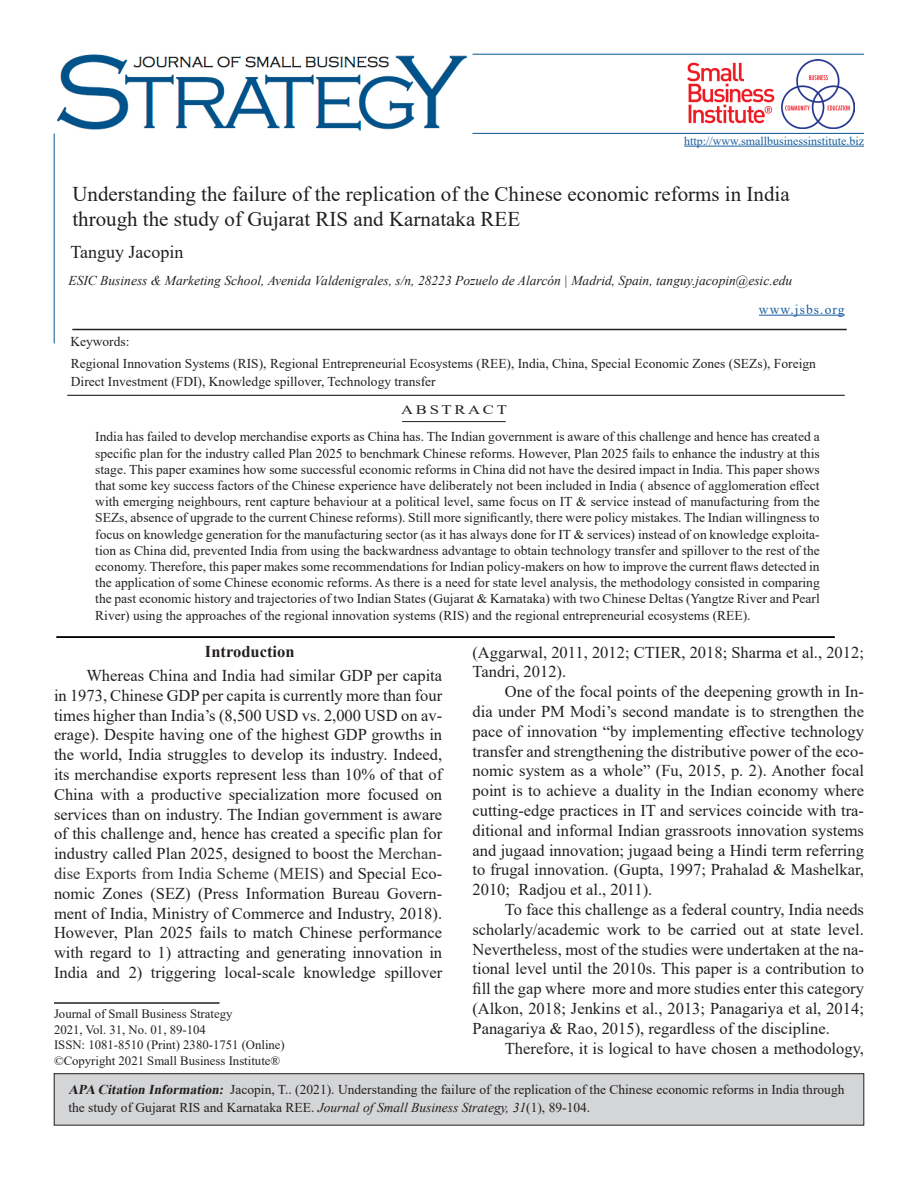
<style>
.page{position:relative;width:918px;height:1188px;background:#fff}
.page>*{position:absolute;margin:0;border:0;box-sizing:border-box;transform-origin:0 0}
.Heading_1{font:21px "Times New Roman";color:#231f20}
.Heading_1-2{font:18px "Times New Roman";color:#231f20}
.t1{font:16.5px/19.8px "Times New Roman";color:#231f20;text-align:justify}
.t2{font:700 16.5px "Times New Roman";color:#231f20}
.t3{font:13.5px/16.2px "Times New Roman";color:#231f20}
.t4{font:italic 13.5px "Times New Roman";color:#231f20}
.t5{font:13.5px "Times New Roman";letter-spacing:.08em;color:#175d9e}
.t6{font:13.05px "Times New Roman";letter-spacing:.16em;color:#231f20;scale:1.28 1}
.t7{font:12.75px/15.6px "Times New Roman";color:#231f20}
.t8{font:12px "Times New Roman";color:#175d9e}
.s1{color:#333}
.s2{font-weight:700;font-style:italic}
.s3{font-style:italic}
</style>
<div class="page">
<hr style="left:684px;top:146px;width:180px;height:1px;background:#175d9e">
<div style="left:56px;top:636px;width:779px;height:2px;border:1px solid #040503"></div>
<hr style="left:72px;top:329px;width:775px;height:1px;background:#231f20">
<hr style="left:54px;top:1002px;width:166px;height:2px;background:#231f20">
<div style="left:54px;top:1074px;width:810px;height:51px;background:#d4d5d7"></div>
<hr style="left:759px;top:315px;width:86px;height:1px;background:#175d9e">
<hr style="left:402px;top:421px;width:104px;height:1px;background:#231f20">
<img style="left:56px;top:55px;width:409px;height:75px">
<img style="left:687px;top:64px;width:168px;height:59px">
<hr style="left:472px;top:54px;width:392px;height:1px;background:#0b558c">
<hr style="left:54px;top:134px;width:1px;height:209px;background:#0b558c">
<hr style="left:472px;top:133px;width:392px;height:1px;background:#0b558c">
<hr style="left:67px;top:395px;width:778px;height:1px;background:#040503">
<p class="t8" style="left:684px;top:132px;width:181px">http://www.smallbusinessinstitute.biz</p>
<p class="Heading_1" style="left:72px;top:179px;width:719px">Understanding the failure of the replication of the Chinese economic reforms in India</p>
<p class="Heading_1" style="left:72px;top:204px;width:449px">through the study of Gujarat RIS and Karnataka REE</p>
<p class="Heading_1-2" style="left:70px;top:239px;width:115px">Tanguy Jacopin</p>
<p class="t4" style="left:68px;top:272px;width:725px">ESIC Business &amp; Marketing School, Avenida Valdenigrales, s/n, 28223 Pozuelo de Alarcón | Madrid, Spain, tanguy.jacopin@esic.edu</p>
<p class="t3" style="left:70px;top:333px;width:61px">Keywords:</p>
<p class="t5" style="left:759px;top:300px;width:87px">www.jsbs.org</p>
<p class="t3" style="left:71px;top:354px;width:747px;line-height:18px">Regional Innovation Systems (RIS), Regional Entrepreneurial Ecosystems (REE), India, China, Special Economic Zones (SEZs), Foreign<br>Direct Investment (FDI), Knowledge spillover, Technology transfer</p>
<p class="t6" style="left:401px;top:401px;width:84px">ABSTRACT</p>
<p class="t3" style="left:95px;top:428px;width:726px;text-align:justify">India has failed to develop merchandise exports as China has. The Indian government is aware of this challenge and hence has created a specific plan for the industry called Plan 2025 to benchmark Chinese reforms. However, Plan 2025 fails to enhance the industry at this stage. This paper examines how some successful economic reforms in China did not have the desired impact in India. This paper shows that some key success factors of the Chinese experience have deliberately not been included in India ( absence of agglomeration effect with emerging neighbours, rent capture behaviour at a political level, same focus on IT &amp; service instead of manufacturing from the SEZs, absence of upgrade to the current Chinese reforms). Still more significantly, there were policy mistakes. The Indian willingness to focus on knowledge generation for the manufacturing sector (as it has always done for IT &amp; services) instead of on knowledge exploita&shy;tion as China did, prevented India from using the backwardness advantage to obtain technology transfer and spillover to the rest of the economy. Therefore, this paper makes some recommendations for Indian policy-makers on how to improve the current flaws detected in the application of some Chinese economic reforms. As there is a need for state level analysis, the methodology consisted in comparing the past economic history and trajectories of two Indian States (Gujarat &amp; Karnataka) with two Chinese Deltas (Yangtze River and Pearl River) using the approaches of the regional innovation systems (RIS) and the regional entrepreneurial ecosystems (REE).</p>
<p class="t2" style="left:205px;top:640px;width:91px">Introduction</p>
<p class="t1" style="left:54px;top:665px;width:390px;text-indent:32px">Whereas China and India had similar GDP per capita in 1973, Chinese GDP per capita is currently more than four times higher than India’s (8,500 USD vs. 2,000 USD on av&shy;erage). Despite having one of the highest GDP growths in the world, India struggles to develop its industry. Indeed, its merchandise exports represent less than 10% of that of China with a productive specialization more focused on services than on industry. The Indian government is aware of this challenge and, hence has created a specific plan for industry called Plan 2025, designed to boost the <span class="s1">Merchan&shy;dise Exports from India Scheme (MEIS)</span> and Special Eco&shy;nomic Zones (SEZ) (Press Information Bureau Govern&shy;ment of India, Ministry of Commerce and Industry, 2018).<br>However, Plan 2025 fails to match Chinese performance with regard to 1) attracting and generating innovation in India and 2) triggering local-scale knowledge spillover</p>
<p class="t7" style="left:54px;top:1006px;width:232px">Journal of Small Business Strategy<br>2021, Vol. 31, No. 01, 89-104<br>ISSN: 1081-8510 (Print) 2380-1751 (Online) ©Copyright 2021 Small Business Institute®</p>
<p class="t1" style="left:472px;top:642px;width:393px">(Aggarwal, 2011, 2012; CTIER, 2018; Sharma et al., 2012;<br>Tandri, 2012).</p>
<p class="t1" style="left:472px;top:681px;width:393px;text-indent:32px">One of the focal points of the deepening growth in In&shy;dia under PM Modi’s second mandate is to strengthen the pace of innovation “by implementing effective technology transfer and strengthening the distributive power of the eco&shy;nomic system as a whole” (Fu, 2015, p. 2). Another focal point is to achieve a duality in the Indian economy where cutting-edge practices in IT and services coincide with tra&shy;ditional and informal Indian grassroots innovation systems and jugaad innovation; jugaad being a Hindi term referring to frugal innovation. (Gupta, 1997; Prahalad &amp; Mashelkar, 2010; Radjou et al., 2011).</p>
<p class="t1" style="left:472px;top:899px;width:393px;text-indent:32px">To face this challenge as a federal country, India needs scholarly/academic work to be carried out at state level.<br>Nevertheless, most of the studies were undertaken at the na&shy;tional level until the 2010s. This paper is a contribution to fill the gap where more and more studies enter this category (Alkon, 2018; Jenkins et al., 2013; Panagariya et al, 2014; Panagariya &amp; Rao, 2015), regardless of the discipline.</p>
<p class="t1" style="left:505px;top:1038px;width:361px">Therefore, it is logical to have chosen a methodology,</p>
<p class="t3" style="left:68px;top:1080px;width:778px;line-height:18px"><span class="s2">APA Citation Information:</span> Jacopin, T.. (2021). Understanding the failure of the replication of the Chinese economic reforms in India through the study of Gujarat RIS and Karnataka REE. <span class="s3">Journal of Small Business Strategy, 31</span>(1), 89-104.</p>
</div>
